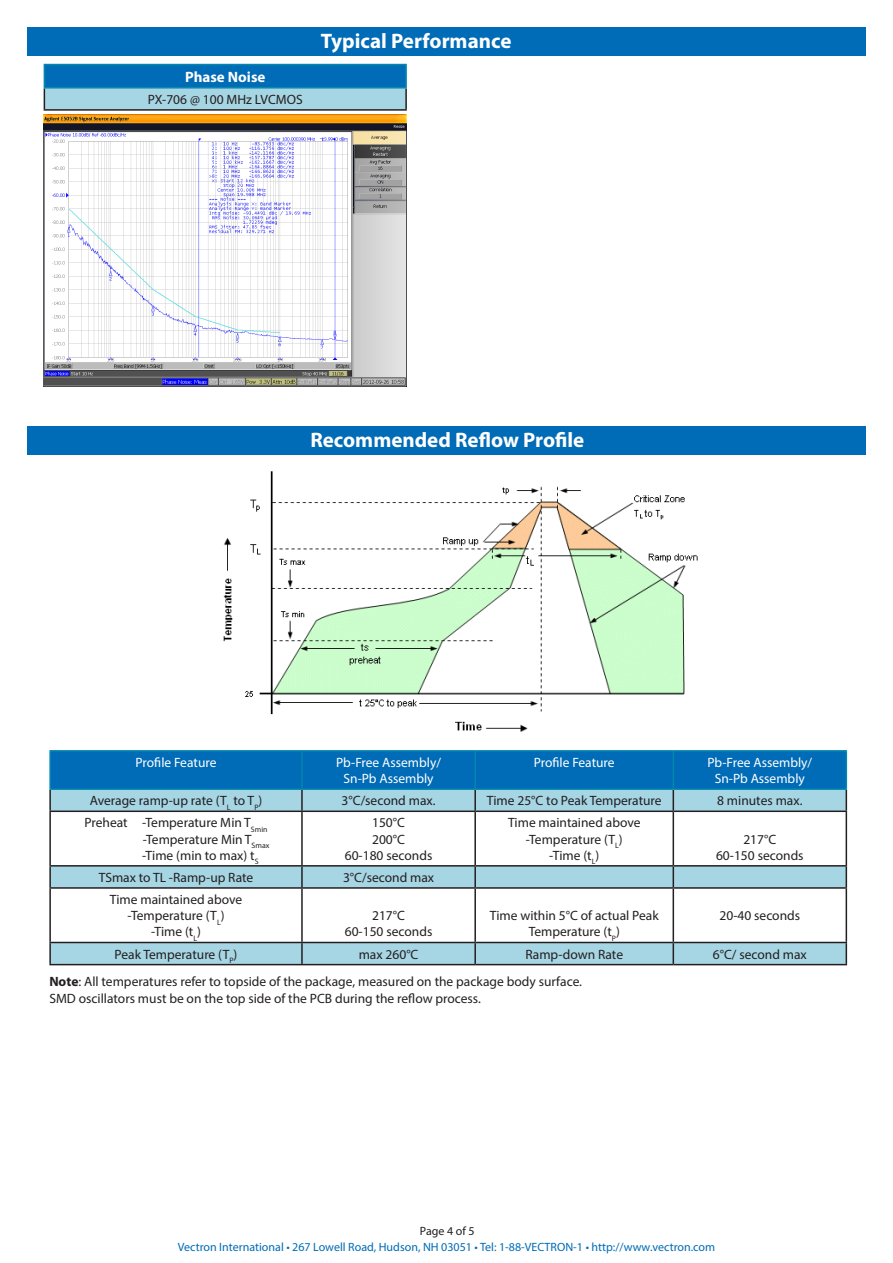
<style>
.page{position:relative;width:893px;height:1263px;background:#fff}
.page>*{position:absolute;margin:0;border:0;box-sizing:border-box;transform-origin:0 0}
.t1{font:700 21px "Myriad Pro";color:#fff}
.t2{font:700 15px "Myriad Pro";color:#fff}
.t3{font:13.5px "Myriad Pro";color:#231f20}
.t4{font:13.5px "Myriad Pro";color:#fff}
.t5{font:12px "Myriad Pro";color:#006bb6}
.t6{font:12px "Myriad Pro";color:#231f20}
.s1{font-weight:700}
</style>
<div class="page">
<div style="left:27px;top:27px;width:839px;height:29px;background:#006bb6"></div>
<div style="left:44px;top:65px;width:362px;height:23px;background:#006bb6"></div>
<div style="left:44px;top:88px;width:362px;height:22px;background:#a6d5e3"></div>
<hr style="left:405px;top:89px;width:2px;height:20px;background:#231f20">
<hr style="left:44px;top:109px;width:363px;height:2px;background:#231f20">
<hr style="left:44px;top:64px;width:363px;height:1px;background:#0288af">
<svg style="left:44px;top:65px;width:1px;height:44px"></svg>
<hr style="left:44px;top:87px;width:363px;height:2px;background:#0288af">
<hr style="left:405px;top:65px;width:2px;height:22px;background:#0288af">
<div style="left:27px;top:426px;width:839px;height:29px;background:#006bb6"></div>
<img style="left:223px;top:471px;width:475px;height:261px">
<svg style="left:51px;top:943px;width:795px;height:21px;background:#a3d1df"></svg>
<svg style="left:51px;top:812px;width:795px;height:130px"></svg>
<hr style="left:49px;top:790px;width:2px;height:20px;background:#231f20">
<svg style="left:50px;top:752px;width:797px;height:58px;background:#3b90c5"></svg>
<hr style="left:49px;top:812px;width:2px;height:53px;background:#231f20">
<hr style="left:301px;top:812px;width:2px;height:53px;background:#231f20">
<hr style="left:474px;top:812px;width:2px;height:53px;background:#231f20">
<hr style="left:673px;top:812px;width:1px;height:53px;background:#231f20">
<hr style="left:846px;top:812px;width:1px;height:53px;background:#231f20">
<hr style="left:49px;top:866px;width:2px;height:21px;background:#231f20">
<hr style="left:301px;top:866px;width:2px;height:21px;background:#231f20">
<hr style="left:474px;top:866px;width:2px;height:21px;background:#231f20">
<svg style="left:673px;top:866px;width:1px;height:21px"></svg>
<svg style="left:846px;top:866px;width:1px;height:21px"></svg>
<hr style="left:49px;top:889px;width:2px;height:53px;background:#231f20">
<hr style="left:301px;top:889px;width:2px;height:53px;background:#231f20">
<hr style="left:474px;top:889px;width:2px;height:53px;background:#231f20">
<hr style="left:673px;top:889px;width:1px;height:53px;background:#231f20">
<hr style="left:846px;top:889px;width:1px;height:53px;background:#231f20">
<hr style="left:49px;top:943px;width:2px;height:21px;background:#231f20">
<hr style="left:301px;top:943px;width:2px;height:21px;background:#231f20">
<hr style="left:474px;top:943px;width:2px;height:21px;background:#231f20">
<svg style="left:673px;top:943px;width:1px;height:21px"></svg>
<svg style="left:846px;top:943px;width:1px;height:21px"></svg>
<hr style="left:49px;top:810px;width:253px;height:2px;background:#231f20">
<hr style="left:49px;top:865px;width:253px;height:1px;background:#231f20">
<hr style="left:49px;top:887px;width:253px;height:2px;background:#231f20">
<hr style="left:49px;top:942px;width:253px;height:1px;background:#231f20">
<hr style="left:49px;top:964px;width:253px;height:1px;background:#231f20">
<hr style="left:302px;top:810px;width:173px;height:2px;background:#231f20">
<hr style="left:475px;top:810px;width:198px;height:2px;background:#231f20">
<hr style="left:673px;top:810px;width:174px;height:2px;background:#231f20">
<hr style="left:302px;top:865px;width:173px;height:1px;background:#231f20">
<hr style="left:475px;top:865px;width:198px;height:1px;background:#231f20">
<hr style="left:673px;top:865px;width:174px;height:1px;background:#231f20">
<hr style="left:302px;top:887px;width:173px;height:2px;background:#231f20">
<hr style="left:475px;top:887px;width:198px;height:2px;background:#231f20">
<hr style="left:673px;top:887px;width:174px;height:2px;background:#231f20">
<hr style="left:302px;top:942px;width:173px;height:1px;background:#231f20">
<hr style="left:475px;top:942px;width:198px;height:1px;background:#231f20">
<hr style="left:673px;top:942px;width:174px;height:1px;background:#231f20">
<hr style="left:302px;top:964px;width:173px;height:1px;background:#231f20">
<hr style="left:475px;top:964px;width:198px;height:1px;background:#231f20">
<hr style="left:673px;top:964px;width:174px;height:1px;background:#231f20">
<hr style="left:49px;top:750px;width:253px;height:2px;background:#0288af">
<hr style="left:49px;top:752px;width:2px;height:36px;background:#0288af">
<hr style="left:49px;top:788px;width:253px;height:2px;background:#0288af">
<hr style="left:302px;top:750px;width:173px;height:2px;background:#0288af">
<hr style="left:301px;top:752px;width:2px;height:36px;background:#0288af">
<hr style="left:302px;top:788px;width:173px;height:2px;background:#0288af">
<hr style="left:475px;top:750px;width:198px;height:2px;background:#0288af">
<hr style="left:474px;top:752px;width:2px;height:36px;background:#0288af">
<hr style="left:475px;top:788px;width:198px;height:2px;background:#0288af">
<hr style="left:673px;top:750px;width:174px;height:2px;background:#0288af">
<hr style="left:673px;top:752px;width:1px;height:36px;background:#0288af">
<hr style="left:673px;top:788px;width:174px;height:2px;background:#0288af">
<hr style="left:846px;top:752px;width:1px;height:36px;background:#0288af">
<img style="left:44px;top:115px;width:362px;height:272px">
<p class="t2" style="left:185px;top:67px;width:82px">Phase Noise</p>
<p class="t3" style="left:148px;top:91px;width:156px">PX-706 @ 100 MHz LVCMOS</p>
<p class="t1" style="left:321px;top:27px;width:192px">Typical Performance</p>
<p class="t1" style="left:310px;top:427px;width:275px">Recommended Reflow Profile</p>
<p class="t4" style="left:136px;top:754px;width:82px">Profile Feature</p>
<p class="t4" style="left:336px;top:754px;width:106px">Pb-Free Assembly/</p>
<p class="t4" style="left:344px;top:770px;width:92px">Sn-Pb Assembly</p>
<p class="t4" style="left:534px;top:754px;width:82px">Profile Feature</p>
<p class="t4" style="left:707px;top:754px;width:106px">Pb-Free Assembly/</p>
<p class="t4" style="left:715px;top:770px;width:92px">Sn-Pb Assembly</p>
<p class="t3" style="left:90px;top:792px;width:174px">Average ramp-up rate (T<sub>L</sub> to T<sub>P</sub>)</p>
<p class="t3" style="left:342px;top:792px;width:95px">3°C/second max.</p>
<p class="t3" style="left:487px;top:792px;width:176px">Time 25°C to Peak Temperature</p>
<p class="t3" style="left:717px;top:792px;width:87px">8 minutes max.</p>
<p class="t3" style="left:85px;top:814px;width:185px">Preheat -Temperature Min T<sub>Smin</sub></p>
<p class="t3" style="left:143px;top:831px;width:128px">-Temperature Min T<sub>Smax</sub></p>
<p class="t3" style="left:142px;top:847px;width:118px">-Time (min to max) t<sub>S</sub></p>
<p class="t3" style="left:508px;top:814px;width:134px">Time maintained above</p>
<p class="t3" style="left:526px;top:831px;width:99px">-Temperature (T<sub>L</sub>)</p>
<p class="t3" style="left:549px;top:847px;width:51px">-Time (t<sub>L</sub>)</p>
<p class="t3" style="left:372px;top:814px;width:34px">150°C</p>
<p class="t3" style="left:372px;top:831px;width:34px">200°C</p>
<p class="t3" style="left:345px;top:847px;width:89px">60-180 seconds</p>
<p class="t3" style="left:743px;top:831px;width:34px">217°C</p>
<p class="t3" style="left:716px;top:847px;width:89px">60-150 seconds</p>
<p class="t3" style="left:99px;top:869px;width:156px">TSmax to TL -Ramp-up Rate</p>
<p class="t3" style="left:343px;top:869px;width:93px">3°C/second max</p>
<p class="t3" style="left:110px;top:891px;width:134px">Time maintained above</p>
<p class="t3" style="left:128px;top:907px;width:99px">-Temperature (T<sub>L</sub>)</p>
<p class="t3" style="left:151px;top:924px;width:51px">-Time (t<sub>L</sub>)</p>
<p class="t3" style="left:372px;top:907px;width:34px">217°C</p>
<p class="t3" style="left:345px;top:924px;width:89px">60-150 seconds</p>
<p class="t3" style="left:490px;top:907px;width:170px">Time within 5°C of actual Peak</p>
<p class="t3" style="left:529px;top:924px;width:93px">Temperature (t<sub>P</sub>)</p>
<p class="t3" style="left:719px;top:907px;width:82px">20-40 seconds</p>
<p class="t3" style="left:115px;top:946px;width:124px">Peak Temperature (T<sub>P</sub>)</p>
<p class="t3" style="left:359px;top:946px;width:61px">max 260°C</p>
<p class="t3" style="left:525px;top:946px;width:99px">Ramp-down Rate</p>
<p class="t3" style="left:713px;top:946px;width:96px">6°C/ second max</p>
<p class="t3" style="left:49px;top:973px;width:534px"><span class="s1">Note</span>: All temperatures refer to topside of the package, measured on the package body surface.</p>
<p class="t3" style="left:49px;top:990px;width:433px">SMD oscillators must be on the top side of the PCB during the reflow process.</p>
<p class="t6" style="left:420px;top:1223px;width:56px">Page 4 of 5</p>
<p class="t5" style="left:178px;top:1240px;width:539px">Vectron International • 267 Lowell Road, Hudson, NH 03051 • Tel: 1-88-VECTRON-1 • http://www.vectron.com</p>
</div>
